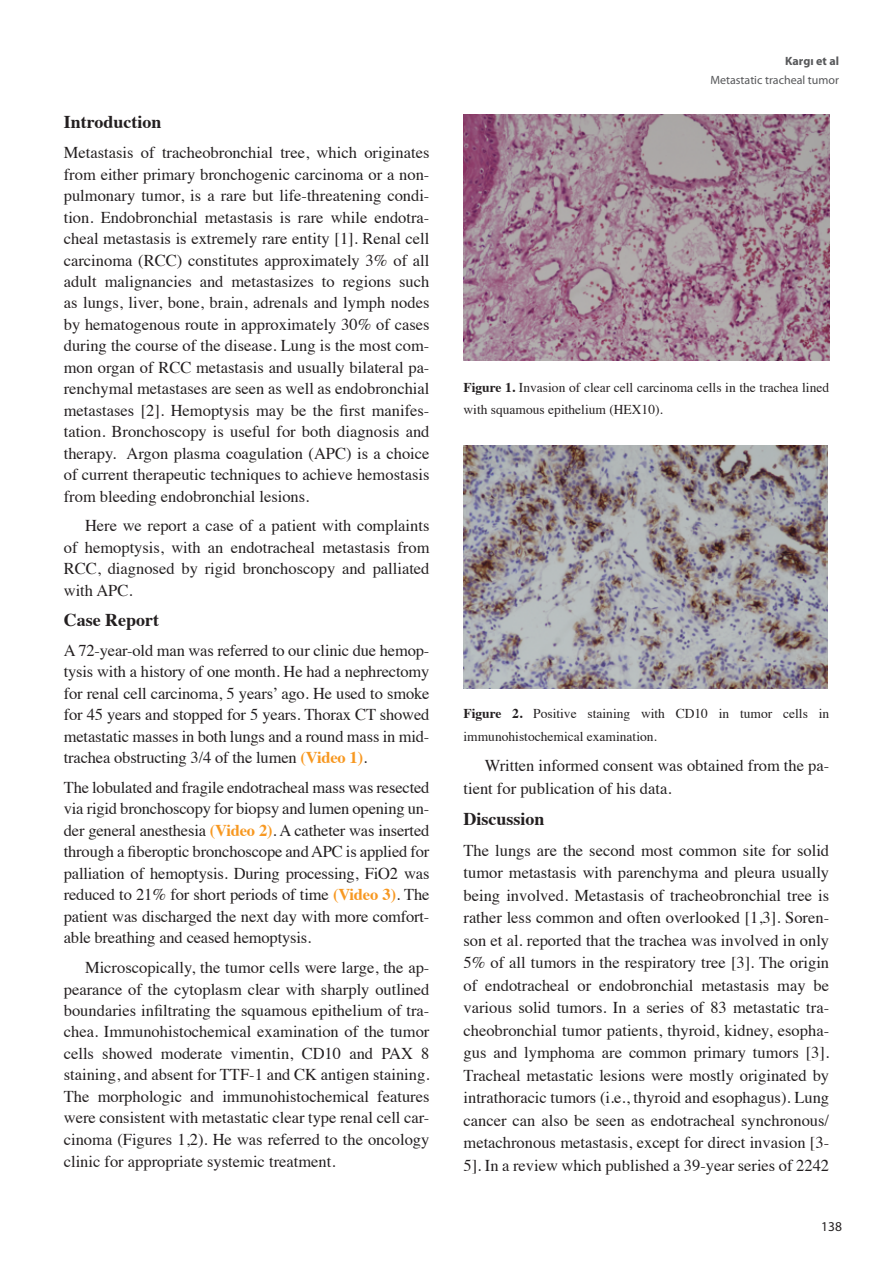
<style>
.page{position:relative;width:893px;height:1263px;background:#fff}
.page>*{position:absolute;margin:0;border:0;box-sizing:border-box;transform-origin:0 0}
.t1{font:700 18px "Times";color:#231f20}
.t2{font:16.5px/21.5px "Times";color:#231f20;text-align:justify}
.t3{font:13.5px/22.5px "Times";color:#231f20}
.t4{font:13.5px "Myriad Pro";color:#231f20}
.t5{font:12px "Myriad Pro";color:#57585a}
.t6{font:700 12px "Myriad Pro";color:#57585a}
.s1{font-weight:700;color:#f79821}
.s2{font-weight:700}
</style>
<div class="page">
<img style="left:463px;top:115px;width:366px;height:246px">
<img style="left:463px;top:445px;width:365px;height:243px">
<p class="t1" style="left:64px;top:105px;width:99px">Introduction</p>
<p class="t2" style="left:64px;top:141px;width:367px">Metastasis of tracheobronchial tree, which originates from either primary bronchogenic carcinoma or a non&shy;pulmonary tumor, is a rare but life-threatening condi&shy;tion. Endobronchial metastasis is rare while endotra&shy;cheal metastasis is extremely rare entity [1]. Renal cell carcinoma (RCC) constitutes approximately 3% of all adult malignancies and metastasizes to regions such as lungs, liver, bone, brain, adrenals and lymph nodes by hematogenous route in approximately 30% of cases during the course of the disease. Lung is the most com&shy;mon organ of RCC metastasis and usually bilateral pa&shy;renchymal metastases are seen as well as endobronchial metastases [2]. Hemoptysis may be the first manifes&shy;tation. Bronchoscopy is useful for both diagnosis and therapy. Argon plasma coagulation (APC) is a choice of current therapeutic techniques to achieve hemostasis from bleeding endobronchial lesions.</p>
<p class="t2" style="left:64px;top:514px;width:367px;text-indent:21px">Here we report a case of a patient with complaints of hemoptysis, with an endotracheal metastasis from RCC, diagnosed by rigid bronchoscopy and palliated with APC.</p>
<p class="t1" style="left:64px;top:602px;width:97px">Case Report</p>
<p class="t2" style="left:64px;top:638px;width:367px">A 72-year-old man was referred to our clinic due hemop&shy;tysis with a history of one month. He had a nephrectomy for renal cell carcinoma, 5 years’ ago. He used to smoke for 45 years and stopped for 5 years. Thorax CT showed metastatic masses in both lungs and a round mass in mid&shy;trachea obstructing 3/4 of the lumen <span class="s1">(Video 1)</span>.</p>
<p class="t2" style="left:64px;top:775px;width:367px">The lobulated and fragile endotracheal mass was resected via rigid bronchoscopy for biopsy and lumen opening un&shy;der general anesthesia <span class="s1">(Video 2)</span>. A catheter was inserted through a fiberoptic bronchoscope and APC is applied for palliation of hemoptysis. During processing, FiO2 was reduced to 21% for short periods of time <span class="s1">(Video 3)</span>. The patient was discharged the next day with more comfort&shy;able breathing and ceased hemoptysis.</p>
<p class="t2" style="left:64px;top:955px;width:367px;text-indent:21px">Microscopically, the tumor cells were large, the ap&shy;pearance of the cytoplasm clear with sharply outlined boundaries infiltrating the squamous epithelium of tra&shy;chea. Immunohistochemical examination of the tumor cells showed moderate vimentin, CD10 and PAX 8 staining, and absent for TTF-1 and CK antigen staining.<br>The morphologic and immunohistochemical features were consistent with metastatic clear type renal cell car&shy;cinoma (Figures 1,2). He was referred to the oncology clinic for appropriate systemic treatment.</p>
<p class="t6" style="left:785px;top:54px;width:55px">Kargı et al</p>
<p class="t5" style="left:710px;top:72px;width:130px">Metastatic tracheal tumor</p>
<p class="t3" style="left:463px;top:375px;width:367px"><span class="s2">Figure 1.</span> Invasion of clear cell carcinoma cells in the trachea lined with squamous epithelium (HEX10).</p>
<p class="t3" style="left:463px;top:701px;width:367px"><span class="s2">Figure 2.</span> Positive staining with CD10 in tumor cells in immunohistochemical examination.</p>
<p class="t2" style="left:463px;top:753px;width:367px;line-height:22.5px;text-indent:21px">Written informed consent was obtained from the pa&shy;tient for publication of his data.</p>
<p class="t1" style="left:463px;top:801px;width:83px">Discussion</p>
<p class="t2" style="left:463px;top:837px;width:367px;line-height:22.5px">The lungs are the second most common site for solid tumor metastasis with parenchyma and pleura usually being involved. Metastasis of tracheobronchial tree is rather less common and often overlooked [1,3]. Soren&shy;son et al. reported that the trachea was involved in only 5% of all tumors in the respiratory tree [3]. The origin of endotracheal or endobronchial metastasis may be various solid tumors. In a series of 83 metastatic tra&shy;cheobronchial tumor patients, thyroid, kidney, esopha&shy;gus and lymphoma are common primary tumors [3].<br>Tracheal metastatic lesions were mostly originated by intrathoracic tumors (i.e., thyroid and esophagus). Lung cancer can also be seen as endotracheal synchronous/ metachronous metastasis, except for direct invasion [3- 5]. In a review which published a 39-year series of 2242</p>
<p class="t4" style="left:821px;top:1218px;width:22px">138</p>
</div>
